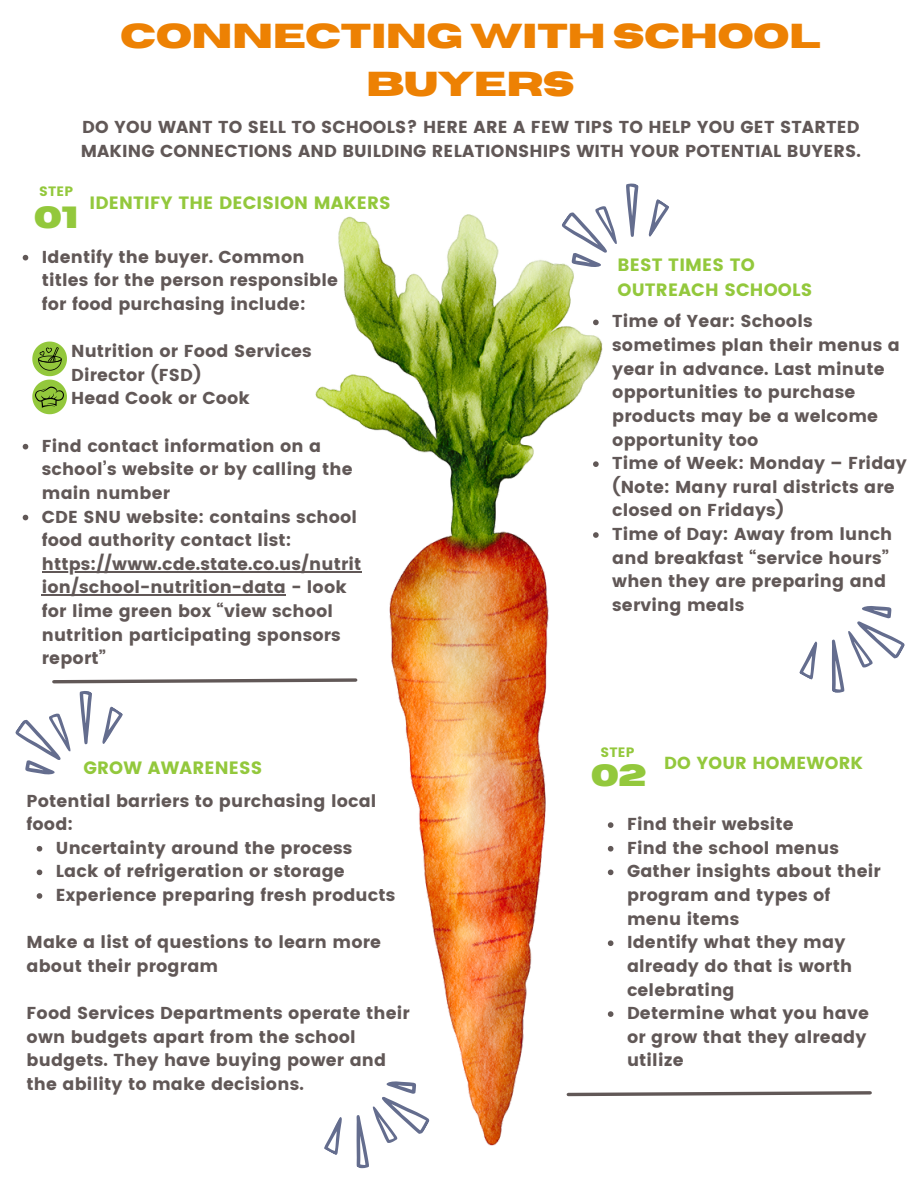
<style>
.page{position:relative;width:918px;height:1188px;background:#fff}
.page>*{position:absolute;margin:0;border:0;box-sizing:border-box;transform-origin:0 0}
.t1{font:700 34.5px/47.2px "Horizon";letter-spacing:-.02em;color:#ed8103;text-align:center}
.t2{font:700 30.6px "Horizon";color:#93c83c}
.t3{font:17.85px/24.9px "Poppins";letter-spacing:.01em;color:#93c83c}
.t4{font:17.4px "Poppins";letter-spacing:.01em;color:#93c83c}
.t5{font:17.25px/23.7px "Poppins";letter-spacing:.01em;color:#615857}
.t6{font:13.65px "Poppins";letter-spacing:.01em;color:#93c83c}
</style>
<div class="page">
<svg style="left:23px;top:255px;width:5px;height:5px"></svg>
<svg style="left:23px;top:444px;width:5px;height:5px"></svg>
<svg style="left:23px;top:515px;width:5px;height:5px"></svg>
<hr style="left:42px;top:571px;width:320px;height:1px;background:#615857">
<hr style="left:42px;top:595px;width:244px;height:1px;background:#615857">
<img style="left:315px;top:215px;width:287px;height:930px">
<svg style="left:565px;top:1089px;width:307px;height:9px"></svg>
<svg style="left:37px;top:846px;width:5px;height:6px"></svg>
<svg style="left:37px;top:870px;width:5px;height:5px"></svg>
<svg style="left:37px;top:893px;width:5px;height:6px"></svg>
<svg style="left:593px;top:320px;width:6px;height:5px"></svg>
<svg style="left:593px;top:461px;width:6px;height:6px"></svg>
<svg style="left:593px;top:532px;width:6px;height:6px"></svg>
<svg style="left:561px;top:183px;width:108px;height:95px"></svg>
<svg style="left:799px;top:606px;width:106px;height:87px"></svg>
<svg style="left:15px;top:677px;width:344px;height:109px"></svg>
<svg style="left:32px;top:342px;width:35px;height:72px"></svg>
<svg style="left:608px;top:822px;width:5px;height:6px"></svg>
<svg style="left:608px;top:846px;width:5px;height:6px"></svg>
<svg style="left:608px;top:870px;width:5px;height:5px"></svg>
<svg style="left:608px;top:940px;width:5px;height:6px"></svg>
<svg style="left:608px;top:1011px;width:5px;height:6px"></svg>
<svg style="left:322px;top:1070px;width:108px;height:99px"></svg>
<p class="t1" style="left:120px;top:14px;width:702px">CONNECTING WITH SCHOOL<br>BUYERS</p>
<p class="t5" style="left:81px;top:115px;width:782px">DO YOU WANT TO SELL TO SCHOOLS? HERE ARE A FEW TIPS TO HELP YOU GET STARTED<br>MAKING CONNECTIONS AND BUILDING RELATIONSHIPS WITH YOUR POTENTIAL BUYERS.</p>
<p class="t6" style="left:39px;top:183px;width:35px">STEP</p>
<p class="t2" style="left:34px;top:202px;width:46px">01</p>
<p class="t3" style="left:89px;top:191px;width:303px">IDENTIFY THE DECISION MAKERS</p>
<h1 class="t5" style="left:42px;top:245px;width:298px">Identify the buyer. Common titles for the person responsible for food purchasing include:</h1>
<h2 class="t5" style="left:71px;top:339px;width:242px">Nutrition or Food Services<br>Director (FSD)</h2>
<p class="t5" style="left:71px;top:387px;width:180px">Head Cook or Cook</p>
<p class="t5" style="left:42px;top:434px;width:312px">Find contact information on a school’s website or by calling the main number</p>
<h2 class="t5" style="left:42px;top:505px;width:317px">CDE SNU website: contains school food authority contact list:</h2>
<p class="t5" style="left:42px;top:552px;width:321px">https://www.cde.state.co.us/nutrit ion/school-nutrition-data - look for lime green box “view school nutrition participating sponsors report”</p>
<p class="t3" style="left:83px;top:756px;width:181px">GROW AWARENESS</p>
<p class="t5" style="left:27px;top:789px;width:351px">Potential barriers to purchasing local food:</p>
<p class="t5" style="left:56px;top:836px;width:298px">Uncertainty around the process</p>
<p class="t5" style="left:56px;top:860px;width:291px">Lack of refrigeration or storage</p>
<p class="t5" style="left:56px;top:883px;width:341px">Experience preparing fresh products</p>
<p class="t5" style="left:27px;top:930px;width:356px">Make a list of questions to learn more about their program</p>
<p class="t5" style="left:27px;top:1001px;width:385px">Food Services Departments operate their own budgets apart from the school budgets. They have buying power and the ability to make decisions.</p>
<h2 class="t3" style="left:618px;top:253px;width:196px">BEST TIMES TO<br>OUTREACH SCHOOLS</h2>
<p class="t5" style="left:612px;top:310px;width:289px">Time of Year: Schools sometimes plan their menus a year in advance. Last minute opportunities to purchase products may be a welcome opportunity too</p>
<p class="t5" style="left:612px;top:451px;width:296px">Time of Week: Monday – Friday (Note: Many rural districts are closed on Fridays)</p>
<p class="t5" style="left:612px;top:522px;width:282px">Time of Day: Away from lunch and breakfast “service hours” when they are preparing and serving meals</p>
<h2 class="t6" style="left:601px;top:744px;width:35px">STEP</h2>
<h2 class="t2" style="left:591px;top:761px;width:58px">02</h2>
<p class="t4" style="left:664px;top:753px;width:201px">DO YOUR HOMEWORK</p>
<h3 class="t5" style="left:627px;top:812px;width:168px">Find their website</h3>
<p class="t5" style="left:627px;top:836px;width:214px">Find the school menus</p>
<p class="t5" style="left:627px;top:860px;width:255px">Gather insights about their program and types of menu items</p>
<p class="t5" style="left:627px;top:930px;width:227px">Identify what they may already do that is worth celebrating</p>
<h3 class="t5" style="left:627px;top:1001px;width:243px">Determine what you have or grow that they already utilize</h3>
</div>
